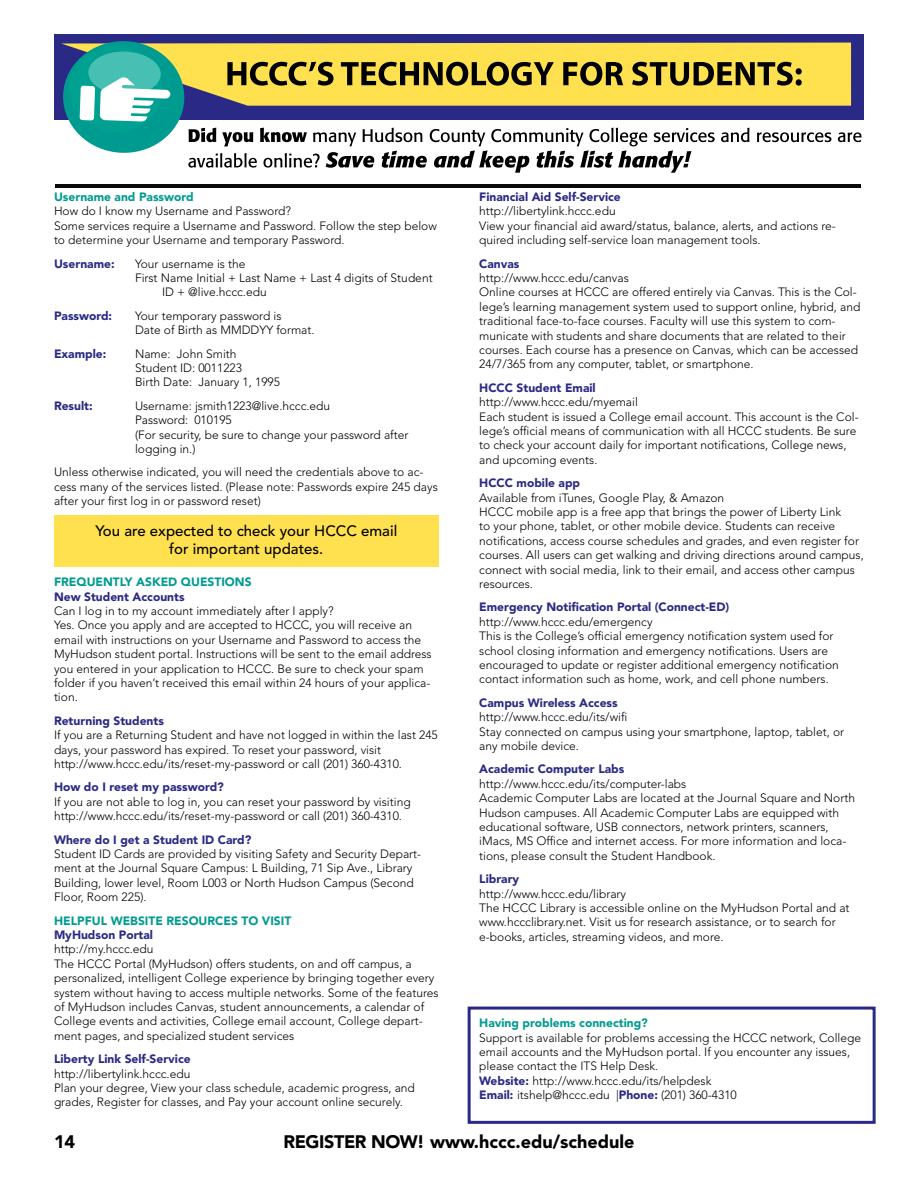
<style>
.page{position:relative;width:918px;height:1188px;background:#fff}
.page>*{position:absolute;margin:0;border:0;box-sizing:border-box;transform-origin:0 0}
.t1{font:900 18px "Avenir LT Std";color:#000}
.t2{font:500 15px/18px "Avenir LT Std";color:#000;text-align:center}
.t3{font:300 12px/14.4px "Avenir LT Std";color:#000}
.t4{font:900 12px "Avenir LT Std";color:#2a2a86}
.t5{font:900 12px "Avenir LT Std";color:#009b90}
.s1{font-weight:900;color:#2a2a86}
</style>
<div class="page">
<div style="left:468px;top:1007px;width:408px;height:117px;border:3px solid #2a2a86"></div>
<div style="left:54px;top:34px;width:810px;height:85px;background:#2a2a86"></div>
<svg style="left:61px;top:43px;width:790px;height:63px"></svg>
<hr style="left:56px;top:184px;width:805px;height:3px;background:#0b0a0b">
<svg style="left:838px;top:132px;width:24px;height:10px"></svg>
<svg style="left:62px;top:41px;width:769px;height:132px"></svg>
<div style="left:54px;top:515px;width:385px;height:51px;background:#ffe14f"></div>
<p class="t5" style="left:54px;top:190px;width:141px">Username and Password</p>
<p class="t3" style="left:54px;top:204px;width:384px">How do I know my Username and Password?<br>Some services require a Username and Password. Follow the step below to determine your Username and temporary Password.</p>
<p class="t4" style="left:54px;top:256px;width:62px">Username:</p>
<p class="t3" style="left:135px;top:256px;width:112px">Your username is the</p>
<p class="t3" style="left:135px;top:271px;width:299px">First Name Initial + Last Name + Last 4 digits of Student</p>
<p class="t3" style="left:162px;top:285px;width:106px">ID + @live.hccc.edu</p>
<p class="t4" style="left:54px;top:308px;width:60px">Password:</p>
<p class="t3" style="left:135px;top:309px;width:181px">Your temporary password is<br>Date of Birth as MMDDYY format.</p>
<p class="t4" style="left:54px;top:346px;width:54px">Example:</p>
<p class="t3" style="left:135px;top:346px;width:147px">Name: John Smith<br>Student ID: 0011223<br>Birth Date: January 1, 1995</p>
<p class="t4" style="left:54px;top:398px;width:40px">Result:</p>
<p class="t3" style="left:135px;top:399px;width:275px">Username: jsmith1223@live.hccc.edu<br>Password: 010195<br>(For security, be sure to change your password after logging in.)</p>
<p class="t3" style="left:54px;top:465px;width:385px">Unless otherwise indicated, you will need the credentials above to ac&shy;cess many of the services listed. (Please note: Passwords expire 245 days after your first log in or password reset)</p>
<p class="t2" style="left:95px;top:522px;width:303px">You are expected to check your HCCC email for important updates.</p>
<p class="t5" style="left:54px;top:575px;width:199px">FREQUENTLY ASKED QUESTIONS</p>
<p class="t4" style="left:54px;top:589px;width:132px">New Student Accounts</p>
<p class="t3" style="left:54px;top:604px;width:379px">Can I log in to my account immediately after I apply?<br>Yes. Once you apply and are accepted to HCCC, you will receive an email with instructions on your Username and Password to access the MyHudson student portal. Instructions will be sent to the email address you entered in your application to HCCC. Be sure to check your spam folder if you haven’t received this email within 24 hours of your applica&shy;tion.</p>
<p class="t4" style="left:54px;top:713px;width:111px">Returning Students</p>
<p class="t3" style="left:54px;top:728px;width:385px">If you are a Returning Student and have not logged in within the last 245 days, your password has expired. To reset your password, visit http://www.hccc.edu/its/reset-my-password or call (201) 360-4310.</p>
<p class="t4" style="left:54px;top:780px;width:171px">How do I reset my password?</p>
<p class="t3" style="left:54px;top:795px;width:358px">If you are not able to log in, you can reset your password by visiting http://www.hccc.edu/its/reset-my-password or call (201) 360-4310.</p>
<p class="t4" style="left:54px;top:832px;width:199px">Where do I get a Student ID Card?</p>
<p class="t3" style="left:54px;top:847px;width:369px">Student ID Cards are provided by visiting Safety and Security Depart&shy;ment at the Journal Square Campus: L Building, 71 Sip Ave., Library Building, lower level, Room L003 or North Hudson Campus (Second Floor, Room 225).</p>
<p class="t5" style="left:54px;top:913px;width:239px">HELPFUL WEBSITE RESOURCES TO VISIT</p>
<p class="t4" style="left:54px;top:928px;width:101px">MyHudson Portal</p>
<p class="t3" style="left:54px;top:942px;width:386px">http://my.hccc.edu<br>The HCCC Portal (MyHudson) offers students, on and off campus, a personalized, intelligent College experience by bringing together every system without having to access multiple networks. Some of the features of MyHudson includes Canvas, student announcements, a calendar of College events and activities, College email account, College depart&shy;ment pages, and specialized student services</p>
<p class="t4" style="left:54px;top:1052px;width:138px">Liberty Link Self-Service</p>
<p class="t3" style="left:54px;top:1066px;width:362px">http://libertylink.hccc.edu<br>Plan your degree, View your class schedule, academic progress, and grades, Register for classes, and Pay your account online securely.</p>
<p class="t4" style="left:479px;top:190px;width:143px">Financial Aid Self-Service</p>
<p class="t3" style="left:479px;top:204px;width:358px">http://libertylink.hccc.edu<br>View your financial aid award/status, balance, alerts, and actions re&shy;quired including self-service loan management tools.</p>
<p class="t4" style="left:479px;top:256px;width:42px">Canvas</p>
<p class="t3" style="left:479px;top:271px;width:383px">http://www.hccc.edu/canvas<br>Online courses at HCCC are offered entirely via Canvas. This is the Col&shy;lege’s learning management system used to support online, hybrid, and traditional face-to-face courses. Faculty will use this system to com&shy;municate with students and share documents that are related to their courses. Each course has a presence on Canvas, which can be accessed 24/7/365 from any computer, tablet, or smartphone.</p>
<p class="t4" style="left:479px;top:380px;width:118px">HCCC Student Email</p>
<p class="t3" style="left:479px;top:395px;width:381px">http://www.hccc.edu/myemail<br>Each student is issued a College email account. This account is the Col&shy;lege’s official means of communication with all HCCC students. Be sure to check your account daily for important notifications, College news, and upcoming events.</p>
<p class="t4" style="left:479px;top:476px;width:102px">HCCC mobile app</p>
<p class="t3" style="left:479px;top:490px;width:386px">Available from iTunes, Google Play, &amp; Amazon<br>HCCC mobile app is a free app that brings the power of Liberty Link<br>to your phone, tablet, or other mobile device. Students can receive notifications, access course schedules and grades, and even register for courses. All users can get walking and driving directions around campus, connect with social media, link to their email, and access other campus resources.</p>
<p class="t4" style="left:479px;top:600px;width:252px">Emergency Notification Portal (Connect-ED)</p>
<p class="t3" style="left:479px;top:615px;width:361px">http://www.hccc.edu/emergency<br>This is the College’s official emergency notification system used for school closing information and emergency notifications. Users are encouraged to update or register additional emergency notification contact information such as home, work, and cell phone numbers.</p>
<p class="t4" style="left:479px;top:695px;width:140px">Campus Wireless Access</p>
<p class="t3" style="left:479px;top:710px;width:366px">http://www.hccc.edu/its/wifi<br>Stay connected on campus using your smartphone, laptop, tablet, or any mobile device.</p>
<p class="t4" style="left:479px;top:762px;width:147px">Academic Computer Labs</p>
<p class="t3" style="left:479px;top:777px;width:377px">http://www.hccc.edu/its/computer-labs<br>Academic Computer Labs are located at the Journal Square and North Hudson campuses. All Academic Computer Labs are equipped with educational software, USB connectors, network printers, scanners, iMacs, MS Office and internet access. For more information and loca&shy;tions, please consult the Student Handbook.</p>
<p class="t4" style="left:479px;top:872px;width:42px">Library</p>
<p class="t3" style="left:479px;top:886px;width:372px">http://www.hccc.edu/library<br>The HCCC Library is accessible online on the MyHudson Portal and at www.hccclibrary.net. Visit us for research assistance, or to search for e-books, articles, streaming videos, and more.</p>
<p class="t5" style="left:479px;top:1016px;width:170px">Having problems connecting?</p>
<p class="t3" style="left:479px;top:1030px;width:383px">Support is available for problems accessing the HCCC network, College email accounts and the MyHudson portal. If you encounter any issues, please contact the ITS Help Desk.<br><span class="s1">Website:</span> http://www.hccc.edu/its/helpdesk<br><span class="s1">Email:</span> itshelp@hccc.edu |<span class="s1">Phone:</span> (201) 360-4310</p>
<h1 class="t1" style="left:54px;top:1130px;width:23px">14</h1>
<h1 class="t1" style="left:284px;top:1130px;width:352px">REGISTER NOW! www.hccc.edu/schedule</h1>
</div>
